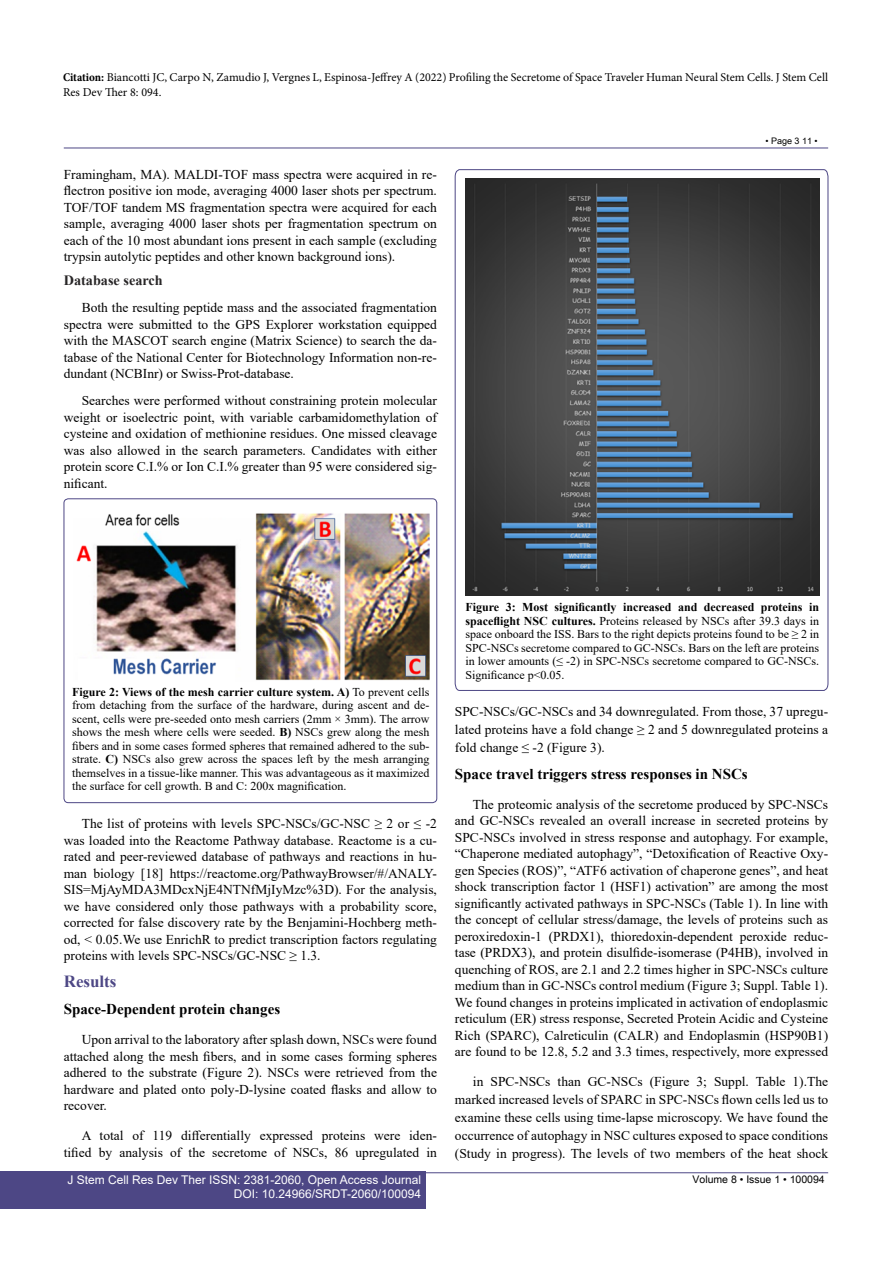
<style>
.page{position:relative;width:893px;height:1263px;background:#fff}
.page>*{position:absolute;margin:0;border:0;box-sizing:border-box;transform-origin:0 0}
.t1{font:700 16.95px "Times New Roman";color:#4d4785}
.t2{font:700 15px "Times New Roman";color:#000}
.t3{font:700 14.25px "Times New Roman";color:#282627}
.t4{font:13.5px/16.5px "Times New Roman";color:#000;text-align:justify}
.t5{font:12px/13.5px "Times New Roman";color:#000;text-align:justify}
.t6{font:12px/15px "Minion Pro";color:#000}
.t7{font:12px/14.2px "Arial";color:#fff;text-align:right}
.t8{font:10.5px "Arial Unicode MS";color:#000}
.t9{font:9px "Arial Unicode MS";color:#000}
.s1{font-weight:700;font-stretch:condensed}
.s2{font-weight:700}
</style>
<div class="page">
<hr style="left:64px;top:148px;width:764px;height:1px;background:#4d4785">
<hr style="left:64px;top:1172px;width:764px;height:1px;background:#4d4785">
<div style="left:0;top:1171px;width:426px;height:38px;background:#4d4785"></div>
<svg style="left:455px;top:169px;width:373px;height:522px"></svg>
<img style="left:466px;top:178px;width:353px;height:418px">
<div style="left:64px;top:499px;width:373px;height:304px;border:1px solid #4d4785;border-radius:4px"></div>
<img style="left:76px;top:513px;width:353px;height:168px">
<p class="t6" style="left:63px;top:69px;width:767px"><span class="s1">Citation:</span> Biancotti JC, Carpo N, Zamudio J, Vergnes L, Espinosa-Jeffrey A (2022) Profiling the Secretome of Space Traveler Human Neural Stem Cells. J Stem Cell<br>Res Dev Ther 8: 094.</p>
<p class="t4" style="left:64px;top:166px;width:375px">Framingham, MA). MALDI-TOF mass spectra were acquired in re&shy;flectron positive ion mode, averaging 4000 laser shots per spectrum.<br>TOF/TOF tandem MS fragmentation spectra were acquired for each sample, averaging 4000 laser shots per fragmentation spectrum on each of the 10 most abundant ions present in each sample (excluding trypsin autolytic peptides and other known background ions).</p>
<p class="t3" style="left:64px;top:270px;width:101px">Database search</p>
<p class="t4" style="left:64px;top:299px;width:375px;text-indent:18px">Both the resulting peptide mass and the associated fragmentation spectra were submitted to the GPS Explorer workstation equipped with the MASCOT search engine (Matrix Science) to search the da&shy;tabase of the National Center for Biotechnology Information non-re&shy;dundant (NCBInr) or Swiss-Prot-database.</p>
<p class="t4" style="left:64px;top:392px;width:375px;text-indent:18px">Searches were performed without constraining protein molecular weight or isoelectric point, with variable carbamidomethylation of cysteine and oxidation of methionine residues. One missed cleavage was also allowed in the search parameters. Candidates with either protein score C.I.% or Ion C.I.% greater than 95 were considered sig&shy;nificant.</p>
<p class="t9" style="left:765px;top:134px;width:54px">• Page 3 11 •</p>
<p class="t5" style="left:72px;top:685px;width:359px"><span class="s2">Figure 2: Views of the mesh carrier culture system. A)</span> To prevent cells from detaching from the surface of the hardware, during ascent and de&shy;scent, cells were pre-seeded onto mesh carriers (2mm × 3mm). The arrow shows the mesh where cells were seeded. <span class="s2">B)</span> NSCs grew along the mesh fibers and in some cases formed spheres that remained adhered to the sub&shy;strate. <span class="s2">C)</span> NSCs also grew across the spaces left by the mesh arranging themselves in a tissue-like manner. This was advantageous as it maximized the surface for cell growth. B and C: 200x magnification.</p>
<p class="t4" style="left:64px;top:815px;width:375px;text-indent:18px">The list of proteins with levels SPC-NSCs/GC-NSC ≥ 2 or ≤ -2 was loaded into the Reactome Pathway database. Reactome is a cu&shy;rated and peer-reviewed database of pathways and reactions in hu&shy;man biology [18] https://reactome.org/PathwayBrowser/#/ANALY-SIS=MjAyMDA3MDcxNjE4NTNfMjIyMzc%3D). For the analysis, we have considered only those pathways with a probability score, corrected for false discovery rate by the Benjamini-Hochberg meth&shy;od, &lt; 0.05.We use EnrichR to predict transcription factors regulating proteins with levels SPC-NSCs/GC-NSC ≥ 1.3.</p>
<p class="t1" style="left:64px;top:969px;width:54px">Results</p>
<p class="t2" style="left:64px;top:999px;width:218px">Space-Dependent protein changes</p>
<p class="t4" style="left:64px;top:1031px;width:375px;text-indent:18px">Upon arrival to the laboratory after splash down, NSCs were found attached along the mesh fibers, and in some cases forming spheres adhered to the substrate (Figure 2). NSCs were retrieved from the hardware and plated onto poly-D-lysine coated flasks and allow to recover.</p>
<p class="t4" style="left:64px;top:1127px;width:375px;text-align:right">A total of 119 differentially expressed proteins were iden&shy;tified by analysis of the secretome of NSCs, 86 upregulated in</p>
<p class="t5" style="left:465px;top:600px;width:355px"><span class="s2">Figure 3: Most significantly increased and decreased proteins in spaceflight NSC cultures.</span> Proteins released by NSCs after 39.3 days in space onboard the ISS. Bars to the right depicts proteins found to be ≥ 2 in SPC-NSCs secretome compared to GC-NSCs. Bars on the left are proteins in lower amounts (≤ -2) in SPC-NSCs secretome compared to GC-NSCs.<br>Significance p&lt;0.05.</p>
<p class="t4" style="left:455px;top:702px;width:375px;line-height:18px">SPC-NSCs/GC-NSCs and 34 downregulated. From those, 37 upregu&shy;lated proteins have a fold change ≥ 2 and 5 downregulated proteins a fold change ≤ -2 (Figure 3).</p>
<p class="t2" style="left:455px;top:763px;width:294px">Space travel triggers stress responses in NSCs</p>
<p class="t4" style="left:455px;top:796px;width:375px;text-indent:18px">The proteomic analysis of the secretome produced by SPC-NSCs and GC-NSCs revealed an overall increase in secreted proteins by SPC-NSCs involved in stress response and autophagy. For example, “Chaperone mediated autophagy”, “Detoxification of Reactive Oxy&shy;gen Species (ROS)”, “ATF6 activation of chaperone genes”, and heat shock transcription factor 1 (HSF1) activation” are among the most significantly activated pathways in SPC-NSCs (Table 1). In line with the concept of cellular stress/damage, the levels of proteins such as peroxiredoxin-1 (PRDX1), thioredoxin-dependent peroxide reduc&shy;tase (PRDX3), and protein disulfide-isomerase (P4HB), involved in quenching of ROS, are 2.1 and 2.2 times higher in SPC-NSCs culture medium than in GC-NSCs control medium (Figure 3; Suppl. Table 1).<br>We found changes in proteins implicated in activation of endoplasmic reticulum (ER) stress response, Secreted Protein Acidic and Cysteine Rich (SPARC), Calreticulin (CALR) and Endoplasmin (HSP90B1) are found to be 12.8, 5.2 and 3.3 times, respectively, more expressed</p>
<p class="t4" style="left:455px;top:1072px;width:375px;line-height:18px;text-indent:18px">in SPC-NSCs than GC-NSCs (Figure 3; Suppl. Table 1).The marked increased levels of SPARC in SPC-NSCs flown cells led us to examine these cells using time-lapse microscopy. We have found the occurrence of autophagy in NSC cultures exposed to space conditions (Study in progress). The levels of two members of the heat shock</p>
<p class="t7" style="left:68px;top:1172px;width:355px">J Stem Cell Res Dev Ther ISSN: 2381-2060, Open Access Journal<br>DOI: 10.24966/SRDT-2060/100094</p>
<p class="t8" style="left:692px;top:1172px;width:134px">Volume 8 • Issue 1 • 100094</p>
</div>
